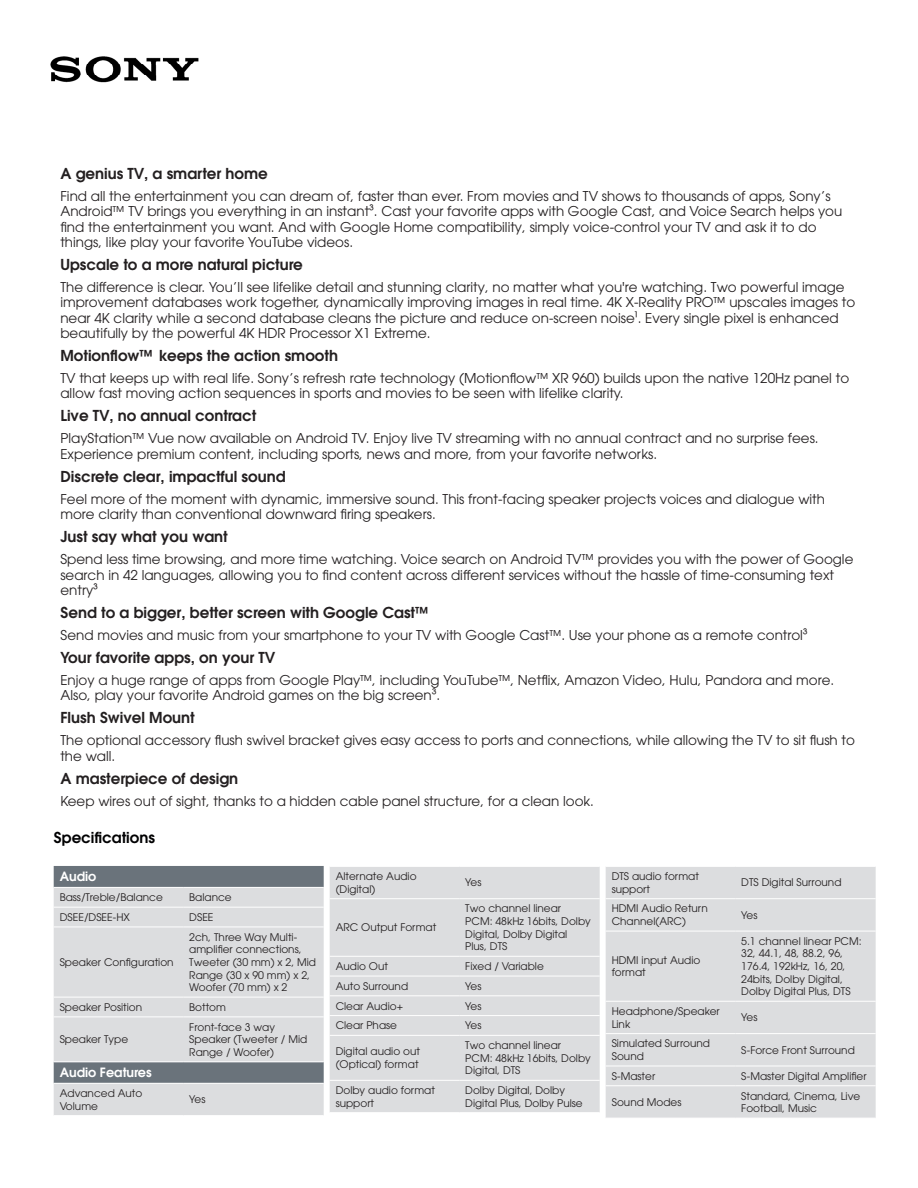
<style>
.page{position:relative;width:918px;height:1188px;background:#fff}
.page>*{position:absolute;margin:0;border:0;box-sizing:border-box;transform-origin:0 0}
.KeyFeatureTableHeade{font:600 15px "ITC Avant Garde Std";color:#231f20}
.t1{font:600 15px "ITC Avant Garde Std";color:#000002}
.KeyFeatureTableDescr{font:13.5px/15.3px "ITC Avant Garde Std";color:#231f20}
._6ptWhiteFont{font:600 12.75px "ITC Avant Garde Std";color:#fff}
._7pointFont{font:10.5px/12.6px "ITC Avant Garde Std";color:#231f20}
</style>
<div class="page">
<img style="left:50px;top:56px;width:149px;height:27px">
<div style="left:54px;top:866px;width:270px;height:21px;background:#6a737b"></div>
<svg style="left:54px;top:888px;width:270px;height:227px;background:#d1d3d6"></svg>
<hr style="left:54px;top:907px;width:129px;height:1px;background:#fff">
<hr style="left:183px;top:907px;width:141px;height:1px;background:#fff">
<hr style="left:54px;top:927px;width:129px;height:1px;background:#fff">
<hr style="left:183px;top:927px;width:141px;height:1px;background:#fff">
<hr style="left:54px;top:997px;width:129px;height:1px;background:#fff">
<hr style="left:183px;top:997px;width:141px;height:1px;background:#fff">
<hr style="left:54px;top:1017px;width:129px;height:1px;background:#fff">
<hr style="left:183px;top:1017px;width:141px;height:1px;background:#fff">
<hr style="left:54px;top:1061px;width:129px;height:1px;background:#fff">
<hr style="left:183px;top:1061px;width:141px;height:1px;background:#fff">
<hr style="left:54px;top:1083px;width:129px;height:1px;background:#fff">
<hr style="left:183px;top:1083px;width:141px;height:1px;background:#fff">
<div style="left:330px;top:867px;width:270px;height:245px;background:#dcdddf"></div>
<hr style="left:330px;top:898px;width:129px;height:1px;background:#fff">
<hr style="left:459px;top:898px;width:141px;height:1px;background:#fff">
<hr style="left:330px;top:956px;width:129px;height:1px;background:#fff">
<hr style="left:459px;top:956px;width:141px;height:1px;background:#fff">
<hr style="left:330px;top:976px;width:129px;height:1px;background:#fff">
<hr style="left:459px;top:976px;width:141px;height:1px;background:#fff">
<hr style="left:330px;top:995px;width:129px;height:1px;background:#fff">
<hr style="left:459px;top:995px;width:141px;height:1px;background:#fff">
<hr style="left:330px;top:1015px;width:129px;height:1px;background:#fff">
<hr style="left:459px;top:1015px;width:141px;height:1px;background:#fff">
<hr style="left:330px;top:1035px;width:129px;height:1px;background:#fff">
<hr style="left:459px;top:1035px;width:141px;height:1px;background:#fff">
<hr style="left:330px;top:1080px;width:129px;height:1px;background:#fff">
<hr style="left:459px;top:1080px;width:141px;height:1px;background:#fff">
<div style="left:606px;top:867px;width:270px;height:251px;background:#dcdddf"></div>
<hr style="left:606px;top:898px;width:129px;height:1px;background:#fff">
<hr style="left:735px;top:898px;width:141px;height:1px;background:#fff">
<hr style="left:606px;top:931px;width:129px;height:1px;background:#fff">
<hr style="left:735px;top:931px;width:141px;height:1px;background:#fff">
<hr style="left:606px;top:1001px;width:129px;height:1px;background:#fff">
<hr style="left:735px;top:1001px;width:141px;height:1px;background:#fff">
<hr style="left:606px;top:1033px;width:129px;height:1px;background:#fff">
<hr style="left:735px;top:1033px;width:141px;height:1px;background:#fff">
<hr style="left:606px;top:1066px;width:129px;height:1px;background:#fff">
<hr style="left:735px;top:1066px;width:141px;height:1px;background:#fff">
<hr style="left:606px;top:1085px;width:129px;height:1px;background:#fff">
<hr style="left:735px;top:1085px;width:141px;height:1px;background:#fff">
<p class="KeyFeatureTableHeade" style="left:60px;top:164px;width:209px">A genius TV, a smarter home</p>
<p class="KeyFeatureTableDescr" style="left:60px;top:188px;width:783px">Find all the entertainment you can dream of, faster than ever. From movies and TV shows to thousands of apps, Sony’s Android™ TV brings you everything in an instant³. Cast your favorite apps with Google Cast, and Voice Search helps you find the entertainment you want. And with Google Home compatibility, simply voice-control your TV and ask it to do things, like play your favorite YouTube videos.</p>
<p class="KeyFeatureTableHeade" style="left:60px;top:255px;width:244px">Upscale to a more natural picture</p>
<p class="KeyFeatureTableDescr" style="left:60px;top:279px;width:796px">The difference is clear. You’ll see lifelike detail and stunning clarity, no matter what you're watching. Two powerful image improvement databases work together, dynamically improving images in real time. 4K X-Reality PRO™ upscales images to near 4K clarity while a second database cleans the picture and reduce on-screen noise¹. Every single pixel is enhanced beautifully by the powerful 4K HDR Processor X1 Extreme.</p>
<p class="KeyFeatureTableHeade" style="left:60px;top:346px;width:279px">Motionflow™ keeps the action smooth</p>
<p class="KeyFeatureTableDescr" style="left:60px;top:370px;width:790px">TV that keeps up with real life. Sony’s refresh rate technology (Motionflow™ XR 960) builds upon the native 120Hz panel to allow fast moving action sequences in sports and movies to be seen with lifelike clarity.</p>
<p class="KeyFeatureTableHeade" style="left:60px;top:406px;width:197px">Live TV, no annual contract</p>
<p class="KeyFeatureTableDescr" style="left:60px;top:431px;width:760px">PlayStation™ Vue now available on Android TV. Enjoy live TV streaming with no annual contract and no surprise fees.<br>Experience premium content, including sports, news and more, from your favorite networks.</p>
<p class="KeyFeatureTableHeade" style="left:60px;top:467px;width:227px">Discrete clear, impactful sound</p>
<p class="KeyFeatureTableDescr" style="left:60px;top:491px;width:766px">Feel more of the moment with dynamic, immersive sound. This front-facing speaker projects voices and dialogue with more clarity than conventional downward firing speakers.</p>
<p class="KeyFeatureTableHeade" style="left:60px;top:527px;width:169px">Just say what you want</p>
<p class="KeyFeatureTableDescr" style="left:60px;top:551px;width:795px">Spend less time browsing, and more time watching. Voice search on Android TV™ provides you with the power of Google search in 42 languages, allowing you to find content across different services without the hassle of time-consuming text entry³</p>
<p class="KeyFeatureTableHeade" style="left:60px;top:603px;width:371px">Send to a bigger, better screen with Google Cast™</p>
<p class="KeyFeatureTableDescr" style="left:60px;top:627px;width:749px">Send movies and music from your smartphone to your TV with Google Cast™. Use your phone as a remote control³</p>
<p class="KeyFeatureTableHeade" style="left:60px;top:648px;width:216px">Your favorite apps, on your TV</p>
<p class="KeyFeatureTableDescr" style="left:60px;top:672px;width:775px">Enjoy a huge range of apps from Google Play™, including YouTube™, Netflix, Amazon Video, Hulu, Pandora and more.<br>Also, play your favorite Android games on the big screen³.</p>
<p class="KeyFeatureTableHeade" style="left:60px;top:708px;width:136px">Flush Swivel Mount</p>
<p class="KeyFeatureTableDescr" style="left:60px;top:733px;width:796px">The optional accessory flush swivel bracket gives easy access to ports and connections, while allowing the TV to sit flush to the wall.</p>
<p class="KeyFeatureTableHeade" style="left:60px;top:768px;width:179px">A masterpiece of design</p>
<p class="KeyFeatureTableDescr" style="left:60px;top:793px;width:535px">Keep wires out of sight, thanks to a hidden cable panel structure, for a clean look.</p>
<p class="t1" style="left:54px;top:828px;width:103px">Specifications</p>
<p class="_6ptWhiteFont" style="left:60px;top:868px;width:38px">Audio</p>
<p class="_7pointFont" style="left:60px;top:891px;width:105px">Bass/Treble/Balance</p>
<p class="_7pointFont" style="left:189px;top:891px;width:44px">Balance</p>
<p class="_7pointFont" style="left:60px;top:911px;width:72px">DSEE/DSEE-HX</p>
<p class="_7pointFont" style="left:189px;top:911px;width:26px">DSEE</p>
<p class="_7pointFont" style="left:60px;top:956px;width:115px">Speaker Configuration</p>
<p class="_7pointFont" style="left:189px;top:930px;width:128px">2ch, Three Way Multi&shy;amplifier connections,<br>Tweeter (30 mm) x 2, Mid<br>Range (30 x 90 mm) x 2,<br>Woofer (70 mm) x 2</p>
<p class="_7pointFont" style="left:60px;top:1001px;width:84px">Speaker Position</p>
<p class="_7pointFont" style="left:189px;top:1001px;width:38px">Bottom</p>
<p class="_7pointFont" style="left:60px;top:1033px;width:70px">Speaker Type</p>
<p class="_7pointFont" style="left:189px;top:1020px;width:120px">Front-face 3 way<br>Speaker (Tweeter / Mid<br>Range / Woofer)</p>
<p class="_6ptWhiteFont" style="left:60px;top:1064px;width:93px">Audio Features</p>
<p class="_7pointFont" style="left:60px;top:1087px;width:84px">Advanced Auto<br>Volume</p>
<p class="_7pointFont" style="left:189px;top:1093px;width:18px">Yes</p>
<p class="_7pointFont" style="left:336px;top:870px;width:82px">Alternate Audio (Digital)</p>
<p class="_7pointFont" style="left:465px;top:876px;width:18px">Yes</p>
<p class="_7pointFont" style="left:336px;top:921px;width:102px">ARC Output Format</p>
<p class="_7pointFont" style="left:465px;top:902px;width:127px">Two channel linear<br>PCM: 48kHz 16bits, Dolby<br>Digital, Dolby Digital<br>Plus, DTS</p>
<p class="_7pointFont" style="left:336px;top:960px;width:54px">Audio Out</p>
<p class="_7pointFont" style="left:465px;top:960px;width:80px">Fixed / Variable</p>
<p class="_7pointFont" style="left:336px;top:980px;width:74px">Auto Surround</p>
<p class="_7pointFont" style="left:465px;top:980px;width:18px">Yes</p>
<p class="_7pointFont" style="left:336px;top:999px;width:69px">Clear Audio+</p>
<p class="_7pointFont" style="left:465px;top:999px;width:18px">Yes</p>
<p class="_7pointFont" style="left:336px;top:1019px;width:63px">Clear Phase</p>
<p class="_7pointFont" style="left:465px;top:1019px;width:18px">Yes</p>
<p class="_7pointFont" style="left:336px;top:1045px;width:86px">Digital audio out (Optical) format</p>
<p class="_7pointFont" style="left:465px;top:1039px;width:127px">Two channel linear<br>PCM: 48kHz 16bits, Dolby<br>Digital, DTS</p>
<p class="_7pointFont" style="left:336px;top:1084px;width:101px">Dolby audio format support</p>
<p class="_7pointFont" style="left:465px;top:1084px;width:119px">Dolby Digital, Dolby<br>Digital Plus, Dolby Pulse</p>
<p class="_7pointFont" style="left:612px;top:870px;width:89px">DTS audio format support</p>
<p class="_7pointFont" style="left:741px;top:876px;width:102px">DTS Digital Surround</p>
<p class="_7pointFont" style="left:612px;top:902px;width:98px">HDMI Audio Return<br>Channel(ARC)</p>
<p class="_7pointFont" style="left:741px;top:909px;width:18px">Yes</p>
<p class="_7pointFont" style="left:612px;top:953px;width:90px">HDMI input Audio format</p>
<p class="_7pointFont" style="left:741px;top:935px;width:122px">5.1 channel linear PCM:<br>32, 44.1, 48, 88.2, 96,<br>176.4, 192kHz, 16, 20,<br>24bits, Dolby Digital,<br>Dolby Digital Plus, DTS</p>
<p class="_7pointFont" style="left:612px;top:1005px;width:110px">Headphone/Speaker<br>Link</p>
<p class="_7pointFont" style="left:741px;top:1011px;width:18px">Yes</p>
<p class="_7pointFont" style="left:612px;top:1037px;width:100px">Simulated Surround<br>Sound</p>
<p class="_7pointFont" style="left:741px;top:1043px;width:115px">S-Force Front Surround</p>
<p class="_7pointFont" style="left:612px;top:1069px;width:45px">S-Master</p>
<p class="_7pointFont" style="left:741px;top:1069px;width:127px">S-Master Digital Amplifier</p>
<p class="_7pointFont" style="left:612px;top:1096px;width:71px">Sound Modes</p>
<p class="_7pointFont" style="left:741px;top:1089px;width:121px">Standard, Cinema, Live<br>Football, Music</p>
</div>
